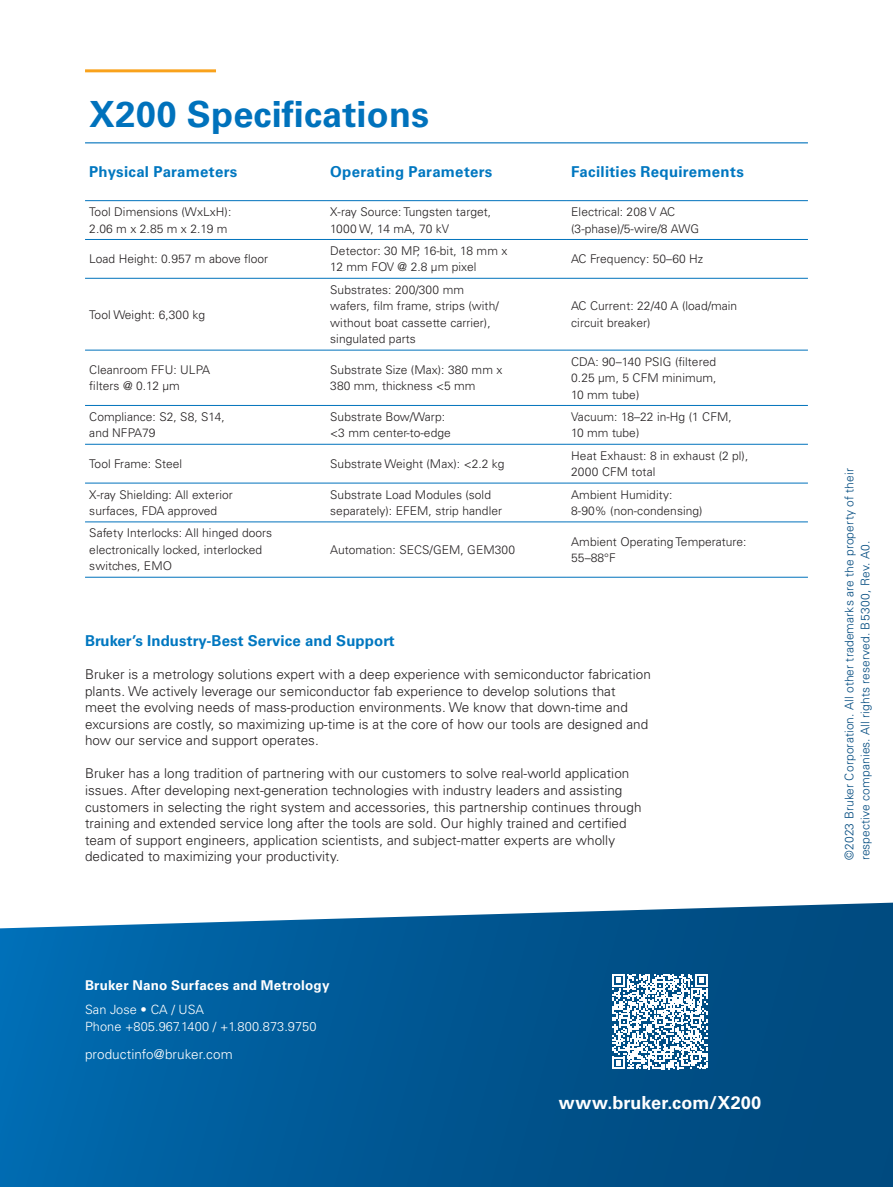
<style>
.page{position:relative;width:893px;height:1187px;background:#fff}
.page>*{position:absolute;margin:0;border:0;box-sizing:border-box;transform-origin:0 0}
.Headline{font:700 36px "Univers LT Std";letter-spacing:.005em;color:#0072bc}
.Sub-headline{font:700 18px "Univers LT Std";letter-spacing:.005em;color:#fff}
.Subhead{font:700 15px "Univers LT Std";letter-spacing:.015em;color:#0077c0}
.Body_Copy_9_11{font:300 13.5px/16.5px "Univers LT Std";letter-spacing:.005em;color:#231f20}
.Sub-headline-2{font:700 13.5px "Univers LT Std";letter-spacing:.015em;color:#fff}
.Sub-headline-3{font:300 13.5px "Univers LT Std";letter-spacing:.005em;color:#fff}
.Sub-headline-4{font:300 12.75px/16.5px "Univers LT Std";letter-spacing:.005em;color:#fff}
.Table_body{font:300 12px/16.5px "Univers LT Std";letter-spacing:.005em;color:#231f20}
.brochure_legend{font:300 12px/15.8px "Univers LT Std";letter-spacing:.01em;color:#004a7f}
</style>
<div class="page">
<svg style="left:0;top:902px;width:893px;height:284px;background:#0c5f98"></svg>
<svg style="left:612px;top:973px;width:96px;height:96px"></svg>
<hr style="left:85px;top:69px;width:131px;height:3px;background:#f9a21c">
<hr style="left:85px;top:200px;width:241px;height:1px;background:#0072bc">
<hr style="left:326px;top:200px;width:241px;height:1px;background:#0072bc">
<hr style="left:567px;top:200px;width:241px;height:1px;background:#0072bc">
<hr style="left:85px;top:239px;width:241px;height:1px;background:#0072bc">
<hr style="left:326px;top:239px;width:241px;height:1px;background:#0072bc">
<hr style="left:567px;top:239px;width:241px;height:1px;background:#0072bc">
<hr style="left:85px;top:278px;width:241px;height:1px;background:#0072bc">
<hr style="left:85px;top:350px;width:241px;height:1px;background:#0072bc">
<hr style="left:85px;top:405px;width:241px;height:1px;background:#0072bc">
<hr style="left:85px;top:444px;width:241px;height:1px;background:#0072bc">
<hr style="left:85px;top:482px;width:241px;height:1px;background:#0072bc">
<hr style="left:85px;top:521px;width:241px;height:1px;background:#0072bc">
<hr style="left:85px;top:577px;width:241px;height:1px;background:#0072bc">
<hr style="left:326px;top:278px;width:241px;height:1px;background:#0072bc">
<hr style="left:326px;top:350px;width:241px;height:1px;background:#0072bc">
<hr style="left:326px;top:405px;width:241px;height:1px;background:#0072bc">
<hr style="left:326px;top:444px;width:241px;height:1px;background:#0072bc">
<hr style="left:326px;top:482px;width:241px;height:1px;background:#0072bc">
<hr style="left:326px;top:521px;width:241px;height:1px;background:#0072bc">
<hr style="left:326px;top:577px;width:241px;height:1px;background:#0072bc">
<hr style="left:567px;top:278px;width:241px;height:1px;background:#0072bc">
<hr style="left:567px;top:350px;width:241px;height:1px;background:#0072bc">
<hr style="left:567px;top:405px;width:241px;height:1px;background:#0072bc">
<hr style="left:567px;top:444px;width:241px;height:1px;background:#0072bc">
<hr style="left:567px;top:482px;width:241px;height:1px;background:#0072bc">
<hr style="left:567px;top:521px;width:241px;height:1px;background:#0072bc">
<hr style="left:567px;top:577px;width:241px;height:1px;background:#0072bc">
<hr style="left:326px;top:142px;width:241px;height:1px;background:#0072bc">
<hr style="left:567px;top:142px;width:241px;height:1px;background:#0072bc">
<hr style="left:85px;top:142px;width:241px;height:1px;background:#0072bc">
<p class="Headline" style="left:89px;top:93px;width:341px">X200 Specifications</p>
<p class="Subhead" style="left:89px;top:163px;width:150px">Physical Parameters</p>
<p class="Subhead" style="left:330px;top:163px;width:164px">Operating Parameters</p>
<p class="Subhead" style="left:571px;top:163px;width:174px">Facilities Requirements</p>
<p class="Table_body" style="left:89px;top:204px;width:144px">Tool Dimensions (WxLxH):<br>2.06 m x 2.85 m x 2.19 m</p>
<p class="Table_body" style="left:330px;top:204px;width:162px">X-ray Source: Tungsten target,<br>1000 W, 14 mA, 70 kV</p>
<p class="Table_body" style="left:571px;top:204px;width:129px">Electrical: 208 V AC (3-phase)/5-wire/8 AWG</p>
<p class="Table_body" style="left:89px;top:251px;width:180px">Load Height: 0.957 m above floor</p>
<p class="Table_body" style="left:330px;top:242px;width:179px">Detector: 30 MP, 16-bit, 18 mm x<br>12 mm FOV @ 2.8 µm pixel</p>
<p class="Table_body" style="left:571px;top:251px;width:133px">AC Frequency: 50–60 Hz</p>
<p class="Table_body" style="left:89px;top:306px;width:117px">Tool Weight: 6,300 kg</p>
<p class="Table_body" style="left:330px;top:281px;width:170px">Substrates: 200/300 mm wafers, film frame, strips (with/ without boat cassette carrier), singulated parts</p>
<p class="Table_body" style="left:571px;top:298px;width:168px">AC Current: 22/40 A (load/main circuit breaker)</p>
<p class="Table_body" style="left:89px;top:361px;width:122px">Cleanroom FFU: ULPA filters @ 0.12 µm</p>
<p class="Table_body" style="left:330px;top:361px;width:174px">Substrate Size (Max): 380 mm x<br>380 mm, thickness &lt;5 mm</p>
<p class="Table_body" style="left:571px;top:353px;width:147px;text-align:justify">CDA: 90–140 PSIG (filtered 0.25 µm, 5 CFM minimum, 10 mm tube)</p>
<p class="Table_body" style="left:89px;top:408px;width:137px">Compliance: S2, S8, S14, and NFPA79</p>
<p class="Table_body" style="left:330px;top:408px;width:122px">Substrate Bow/Warp: &lt;3 mm center-to-edge</p>
<p class="Table_body" style="left:571px;top:408px;width:162px">Vacuum: 18–22 in-Hg (1 CFM,<br>10 mm tube)</p>
<p class="Table_body" style="left:89px;top:455px;width:94px">Tool Frame: Steel</p>
<p class="Table_body" style="left:330px;top:455px;width:176px">Substrate Weight (Max): &lt;2.2 kg</p>
<p class="Table_body" style="left:571px;top:447px;width:179px">Heat Exhaust: 8 in exhaust (2 pl),<br>2000 CFM total</p>
<p class="Table_body" style="left:89px;top:486px;width:145px">X-ray Shielding: All exterior surfaces, FDA approved</p>
<p class="Table_body" style="left:330px;top:486px;width:173px">Substrate Load Modules (sold separately): EFEM, strip handler</p>
<p class="Table_body" style="left:571px;top:486px;width:133px">Ambient Humidity:<br>8-90% (non-condensing)</p>
<p class="Table_body" style="left:89px;top:525px;width:184px">Safety Interlocks: All hinged doors electronically locked, interlocked switches, EMO</p>
<p class="Table_body" style="left:330px;top:541px;width:186px">Automation: SECS/GEM, GEM300</p>
<p class="Table_body" style="left:571px;top:533px;width:177px">Ambient Operating Temperature:<br>55–88°F</p>
<p class="Subhead" style="left:85px;top:632px;width:311px">Bruker’s Industry-Best Service and Support</p>
<p class="Body_Copy_9_11" style="left:85px;top:666px;width:567px">Bruker is a metrology solutions expert with a deep experience with semiconductor fabrication plants. We actively leverage our semiconductor fab experience to develop solutions that<br>meet the evolving needs of mass-production environments. We know that down-time and excursions are costly, so maximizing up-time is at the core of how our tools are designed and how our service and support operates.</p>
<p class="Body_Copy_9_11" style="left:85px;top:765px;width:558px">Bruker has a long tradition of partnering with our customers to solve real-world application issues. After developing next-generation technologies with industry leaders and assisting customers in selecting the right system and accessories, this partnership continues through training and extended service long after the tools are sold. Our highly trained and certified team of support engineers, application scientists, and subject-matter experts are wholly dedicated to maximizing your productivity.</p>
<p class="Sub-headline-2" style="left:85px;top:977px;width:246px">Bruker Nano Surfaces and Metrology</p>
<p class="Sub-headline-4" style="left:85px;top:1001px;width:233px">San Jose • CA / USA<br>Phone +805.967.1400 / +1.800.873.9750</p>
<p class="Sub-headline-3" style="left:85px;top:1046px;width:149px">productinfo@bruker.com</p>
<p class="Sub-headline" style="left:559px;top:1091px;width:204px">www.bruker.com/X200</p>
<p class="brochure_legend" style="left:841px;top:860px;width:393px;rotate:-90deg">©2023 Bruker Corporation. All other trademarks are the property of their respective companies. All rights reserved. B5300, Rev. A0.</p>
</div>
